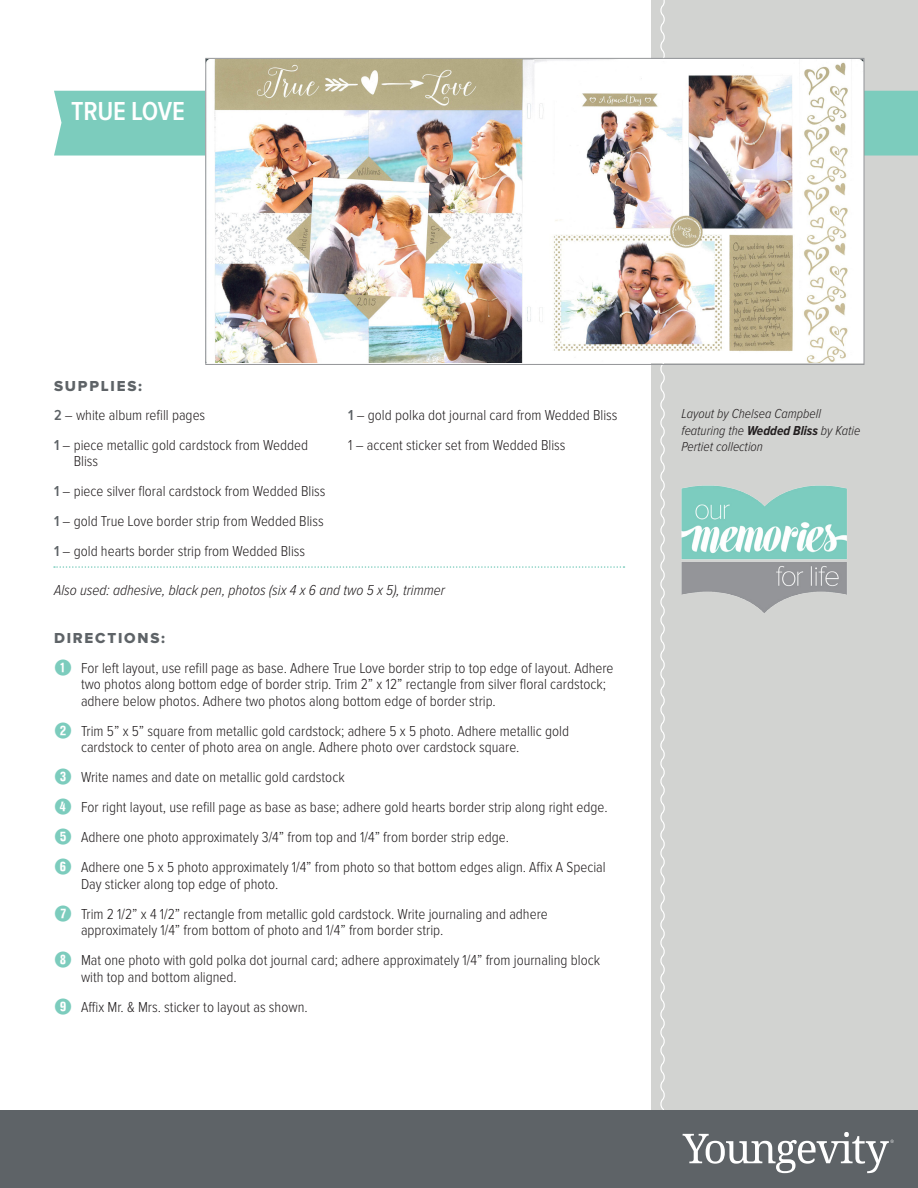
<style>
.page{position:relative;width:918px;height:1188px;background:#fff}
.page>*{position:absolute;margin:0;border:0;box-sizing:border-box;transform-origin:0 0}
.t1{font:600 27px "Proxima Nova Cond";letter-spacing:-.01em;color:#fff}
.t2{font:300 15px/16.5px "Proxima Nova Cond";color:#231f20}
.t3{font:italic 300 15px "Proxima Nova Cond";color:#231f20}
.t4{font:15px "Proxima Nova Extrabld";letter-spacing:.12em;color:#5e6367}
.t5{font:italic 300 13.5px/16.5px "Proxima Nova Cond";color:#231f20}
.s1{font-weight:600;color:#5e6367}
.s2{font-family:"Numerics P04";font-weight:400;font-size:18px;color:#7cccbd}
.s3{font-weight:700}
</style>
<div class="page">
<div style="left:651px;top:0;width:267px;height:1110px;background:#d2d3d1"></div>
<svg style="left:660px;top:0;width:5px;height:1110px"></svg>
<div style="left:0;top:1110px;width:918px;height:78px;background:#5e6367"></div>
<svg style="left:683px;top:1132px;width:211px;height:41px"></svg>
<div style="left:54px;top:91px;width:864px;height:65px;background:#7cccbd"></div>
<img style="left:208px;top:60px;width:654px;height:303px">
<svg style="left:54px;top:566px;width:570px;height:2px"></svg>
<img style="left:681px;top:485px;width:166px;height:128px">
<p class="t1" style="left:71px;top:96px;width:115px">TRUE LOVE</p>
<p class="t4" style="left:54px;top:377px;width:90px">SUPPLIES:</p>
<p class="t2" style="left:54px;top:407px;width:153px"><span class="s1">2</span> – white album refill pages</p>
<p class="t2" style="left:74px;top:437px;width:236px;text-indent:-20px"><span class="s1">1</span> – piece metallic gold cardstock from Wedded<br>Bliss</p>
<p class="t2" style="left:54px;top:483px;width:273px"><span class="s1">1</span> – piece silver floral cardstock from Wedded Bliss</p>
<p class="t2" style="left:54px;top:513px;width:271px"><span class="s1">1</span> – gold True Love border strip from Wedded Bliss</p>
<p class="t2" style="left:54px;top:543px;width:253px"><span class="s1">1</span> – gold hearts border strip from Wedded Bliss</p>
<p class="t2" style="left:348px;top:407px;width:271px"><span class="s1">1</span> – gold polka dot journal card from Wedded Bliss</p>
<p class="t2" style="left:348px;top:437px;width:219px">1 – accent sticker set from Wedded Bliss</p>
<p class="t3" style="left:54px;top:582px;width:393px">Also used: adhesive, black pen, photos (six 4 x 6 and two 5 x 5), trimmer</p>
<p class="t4" style="left:54px;top:629px;width:113px">DIRECTIONS:</p>
<p class="t2" style="left:81px;top:660px;width:534px;text-indent:-27px"><span class="s2">Q</span> For left layout, use refill page as base. Adhere True Love border strip to top edge of layout. Adhere two photos along bottom edge of border strip. Trim 2” x 12” rectangle from silver floral cardstock; adhere below photos. Adhere two photos along bottom edge of border strip.</p>
<p class="t2" style="left:81px;top:723px;width:490px;text-indent:-27px"><span class="s2">W</span> Trim 5” x 5” square from metallic gold cardstock; adhere 5 x 5 photo. Adhere metallic gold cardstock to center of photo area on angle. Adhere photo over cardstock square.</p>
<p class="t2" style="left:54px;top:769px;width:292px"><span class="s2">E</span> Write names and date on metallic gold cardstock</p>
<p class="t2" style="left:54px;top:799px;width:555px"><span class="s2">R</span> For right layout, use refill page as base as base; adhere gold hearts border strip along right edge.</p>
<p class="t2" style="left:54px;top:829px;width:456px"><span class="s2">T</span> Adhere one photo approximately 3/4” from top and 1/4” from border strip edge.</p>
<p class="t2" style="left:81px;top:859px;width:526px;text-indent:-27px"><span class="s2">Y</span> Adhere one 5 x 5 photo approximately 1/4” from photo so that bottom edges align. Affix A Special<br>Day sticker along top edge of photo.</p>
<p class="t2" style="left:81px;top:906px;width:468px;text-indent:-27px"><span class="s2">U</span> Trim 2 1/2” x 4 1/2” rectangle from metallic gold cardstock. Write journaling and adhere approximately 1/4” from bottom of photo and 1/4” from border strip.</p>
<p class="t2" style="left:81px;top:952px;width:521px;text-indent:-27px"><span class="s2">I</span> Mat one photo with gold polka dot journal card; adhere approximately 1/4” from journaling block with top and bottom aligned.</p>
<p class="t2" style="left:54px;top:999px;width:255px"><span class="s2">O</span> Affix Mr. &amp; Mrs. sticker to layout as shown.</p>
<p class="t5" style="left:681px;top:406px;width:180px">Layout by Chelsea Campbell featuring the <span class="s3">Wedded Bliss</span> by Katie<br>Pertiet collection</p>
</div>
